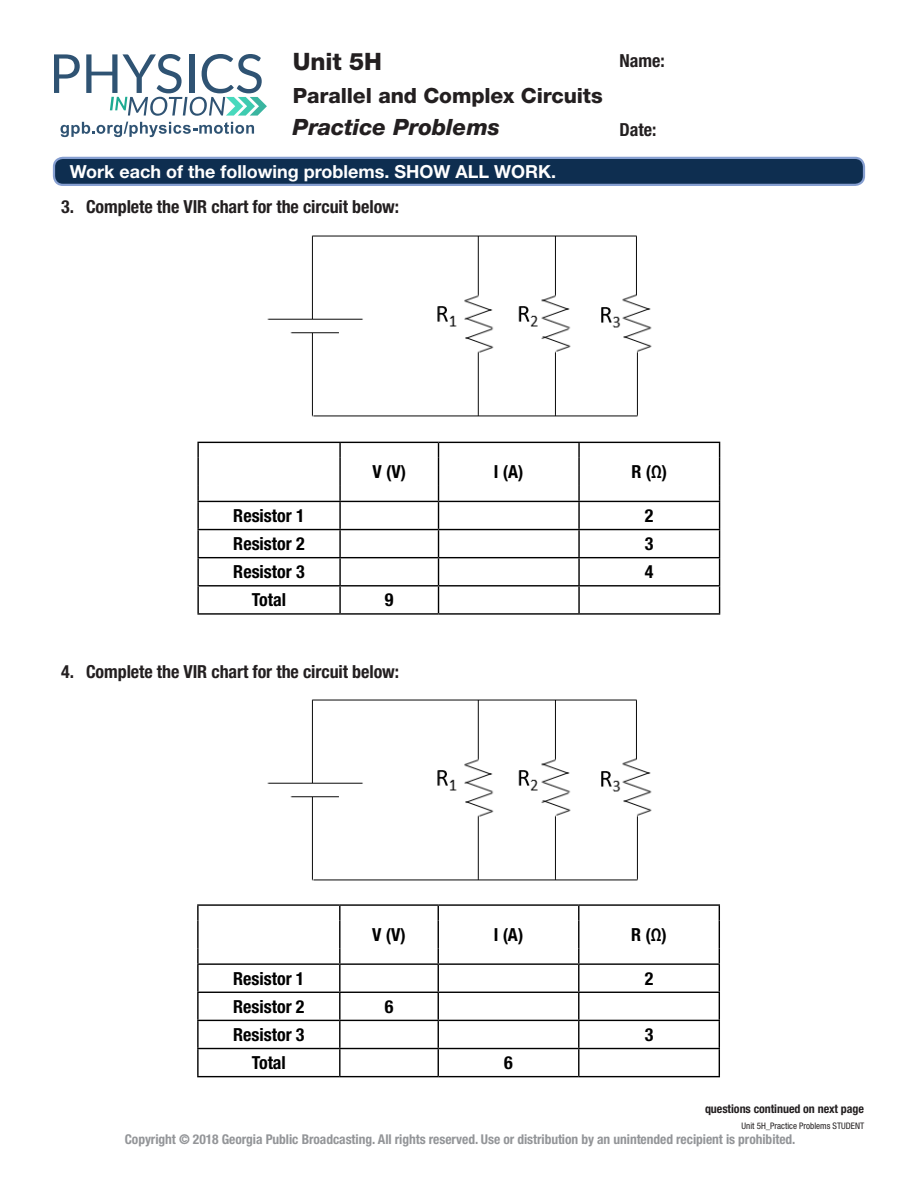
<style>
.page{position:relative;width:918px;height:1188px;background:#fff}
.page>*{position:absolute;margin:0;border:0;box-sizing:border-box;transform-origin:0 0}
.t1{font:800 24px "Helvetica Neue LT Std";letter-spacing:-.005em;color:#231f20}
.t2{font:italic 800 22.5px "Helvetica Neue LT Std";color:#231f20}
.t3{font:800 21px "Helvetica Neue LT Std";letter-spacing:-.005em;color:#231f20}
.Page_Titles_Heavy_Bo{font:700 condensed 18px "Helvetica Neue LT Std";color:#000}
.question_style{font:700 condensed 18px "Helvetica Neue LT Std";letter-spacing:-.005em;color:#231f20}
.Fillable_Blanks{font:700 18px "Helvetica Neue LT Std";color:#fff}
.t4{font:700 condensed 13.5px "Helvetica Neue LT Std";letter-spacing:-.005em;color:#939598}
.t5{font:700 condensed 12px "Helvetica Neue LT Std";letter-spacing:-.005em;color:#231f20}
.t6{font:condensed 9px "Helvetica Neue LT Std";color:#231f20}
</style>
<div class="page">
<svg style="left:54px;top:54px;width:26px;height:39px"></svg>
<svg style="left:86px;top:54px;width:181px;height:62px"></svg>
<svg style="left:61px;top:122px;width:193px;height:15px"></svg>
<div style="left:54px;top:158px;width:810px;height:27px;background:#0e2e50;border-radius:9px"></div>
<div style="left:53px;top:157px;width:812px;height:29px;border:2px solid #869fd1;border-radius:9px"></div>
<img style="left:267px;top:235px;width:385px;height:182px">
<svg style="left:197px;top:443px;width:2px;height:15px"></svg>
<svg style="left:339px;top:443px;width:2px;height:15px"></svg>
<hr style="left:197px;top:442px;width:143px;height:1px;background:#000">
<hr style="left:340px;top:442px;width:99px;height:1px;background:#000">
<hr style="left:439px;top:442px;width:140px;height:1px;background:#000">
<hr style="left:579px;top:442px;width:141px;height:1px;background:#000">
<svg style="left:578px;top:443px;width:2px;height:15px"></svg>
<hr style="left:197px;top:458px;width:2px;height:28px;background:#000">
<hr style="left:339px;top:458px;width:2px;height:28px;background:#000">
<hr style="left:578px;top:458px;width:2px;height:28px;background:#000">
<svg style="left:197px;top:486px;width:2px;height:15px"></svg>
<svg style="left:339px;top:486px;width:2px;height:15px"></svg>
<svg style="left:578px;top:486px;width:2px;height:15px"></svg>
<hr style="left:197px;top:501px;width:143px;height:1px;background:#000">
<hr style="left:340px;top:501px;width:99px;height:1px;background:#000">
<hr style="left:439px;top:501px;width:140px;height:1px;background:#000">
<hr style="left:579px;top:501px;width:141px;height:1px;background:#000">
<hr style="left:197px;top:529px;width:143px;height:1px;background:#000">
<hr style="left:340px;top:529px;width:99px;height:1px;background:#000">
<hr style="left:439px;top:529px;width:140px;height:1px;background:#000">
<hr style="left:579px;top:529px;width:141px;height:1px;background:#000">
<hr style="left:197px;top:557px;width:143px;height:1px;background:#000">
<hr style="left:340px;top:557px;width:99px;height:1px;background:#000">
<hr style="left:439px;top:557px;width:140px;height:1px;background:#000">
<hr style="left:579px;top:557px;width:141px;height:1px;background:#000">
<hr style="left:197px;top:585px;width:143px;height:2px;background:#000">
<hr style="left:340px;top:585px;width:99px;height:2px;background:#000">
<hr style="left:439px;top:585px;width:140px;height:2px;background:#000">
<hr style="left:579px;top:585px;width:141px;height:2px;background:#000">
<hr style="left:197px;top:613px;width:143px;height:2px;background:#000">
<hr style="left:340px;top:613px;width:99px;height:2px;background:#000">
<hr style="left:439px;top:613px;width:140px;height:2px;background:#000">
<hr style="left:579px;top:613px;width:141px;height:2px;background:#000">
<hr style="left:197px;top:502px;width:2px;height:27px;background:#000">
<hr style="left:197px;top:530px;width:2px;height:27px;background:#000">
<hr style="left:197px;top:558px;width:2px;height:27px;background:#000">
<hr style="left:197px;top:587px;width:2px;height:26px;background:#000">
<hr style="left:339px;top:502px;width:2px;height:27px;background:#000">
<hr style="left:578px;top:502px;width:2px;height:27px;background:#000">
<hr style="left:339px;top:530px;width:2px;height:27px;background:#000">
<hr style="left:578px;top:530px;width:2px;height:27px;background:#000">
<hr style="left:339px;top:558px;width:2px;height:27px;background:#000">
<hr style="left:578px;top:558px;width:2px;height:27px;background:#000">
<hr style="left:339px;top:587px;width:2px;height:26px;background:#000">
<svg style="left:438px;top:443px;width:1px;height:170px"></svg>
<hr style="left:578px;top:587px;width:2px;height:26px;background:#000">
<svg style="left:719px;top:443px;width:1px;height:170px"></svg>
<img style="left:267px;top:699px;width:385px;height:182px">
<svg style="left:197px;top:906px;width:2px;height:15px"></svg>
<svg style="left:339px;top:906px;width:2px;height:15px"></svg>
<hr style="left:197px;top:904px;width:143px;height:2px;background:#000">
<hr style="left:340px;top:904px;width:98px;height:2px;background:#000">
<hr style="left:438px;top:904px;width:141px;height:2px;background:#000">
<hr style="left:579px;top:904px;width:141px;height:2px;background:#000">
<hr style="left:197px;top:921px;width:2px;height:28px;background:#000">
<hr style="left:339px;top:921px;width:2px;height:28px;background:#000">
<svg style="left:197px;top:949px;width:2px;height:14px"></svg>
<svg style="left:339px;top:949px;width:2px;height:14px"></svg>
<hr style="left:197px;top:963px;width:143px;height:2px;background:#000">
<hr style="left:340px;top:963px;width:98px;height:2px;background:#000">
<hr style="left:438px;top:963px;width:141px;height:2px;background:#000">
<hr style="left:579px;top:963px;width:141px;height:2px;background:#000">
<hr style="left:197px;top:992px;width:143px;height:1px;background:#000">
<hr style="left:340px;top:992px;width:98px;height:1px;background:#000">
<hr style="left:438px;top:992px;width:141px;height:1px;background:#000">
<hr style="left:579px;top:992px;width:141px;height:1px;background:#000">
<hr style="left:197px;top:1020px;width:143px;height:1px;background:#000">
<hr style="left:340px;top:1020px;width:98px;height:1px;background:#000">
<hr style="left:438px;top:1020px;width:141px;height:1px;background:#000">
<hr style="left:579px;top:1020px;width:141px;height:1px;background:#000">
<hr style="left:197px;top:1048px;width:143px;height:1px;background:#000">
<hr style="left:340px;top:1048px;width:98px;height:1px;background:#000">
<hr style="left:438px;top:1048px;width:141px;height:1px;background:#000">
<hr style="left:579px;top:1048px;width:141px;height:1px;background:#000">
<hr style="left:197px;top:1076px;width:143px;height:1px;background:#000">
<hr style="left:340px;top:1076px;width:98px;height:1px;background:#000">
<hr style="left:438px;top:1076px;width:141px;height:1px;background:#000">
<hr style="left:579px;top:1076px;width:141px;height:1px;background:#000">
<hr style="left:197px;top:965px;width:2px;height:27px;background:#000">
<hr style="left:197px;top:993px;width:2px;height:27px;background:#000">
<hr style="left:197px;top:1021px;width:2px;height:27px;background:#000">
<hr style="left:197px;top:1049px;width:2px;height:27px;background:#000">
<hr style="left:339px;top:965px;width:2px;height:27px;background:#000">
<hr style="left:339px;top:993px;width:2px;height:27px;background:#000">
<hr style="left:339px;top:1021px;width:2px;height:27px;background:#000">
<hr style="left:339px;top:1049px;width:2px;height:27px;background:#000">
<svg style="left:438px;top:906px;width:1px;height:170px"></svg>
<svg style="left:578px;top:906px;width:1px;height:170px"></svg>
<svg style="left:719px;top:906px;width:1px;height:170px"></svg>
<h1 class="t1" style="left:293px;top:47px;width:91px">Unit 5H</h1>
<h3 class="t3" style="left:293px;top:83px;width:311px">Parallel and Complex Circuits</h3>
<h2 class="t2" style="left:293px;top:113px;width:209px">Practice Problems</h2>
<p class="Fillable_Blanks" style="left:70px;top:160px;width:488px">Work each of the following problems. SHOW ALL WORK.</p>
<p class="question_style" style="left:61px;top:195px;width:339px">3. Complete the VIR chart for the circuit below:</p>
<h3 class="question_style" style="left:620px;top:50px;width:47px">Name:</h3>
<h3 class="question_style" style="left:620px;top:119px;width:38px">Date:</h3>
<p class="Page_Titles_Heavy_Bo" style="left:372px;top:461px;width:35px">V (V)</p>
<p class="Page_Titles_Heavy_Bo" style="left:494px;top:461px;width:31px">I (A)</p>
<p class="Page_Titles_Heavy_Bo" style="left:631px;top:461px;width:37px">R (Ω)</p>
<p class="Page_Titles_Heavy_Bo" style="left:233px;top:505px;width:73px">Resistor 1</p>
<p class="Page_Titles_Heavy_Bo" style="left:645px;top:505px;width:10px">2</p>
<p class="Page_Titles_Heavy_Bo" style="left:233px;top:533px;width:73px">Resistor 2</p>
<p class="Page_Titles_Heavy_Bo" style="left:645px;top:533px;width:10px">3</p>
<p class="Page_Titles_Heavy_Bo" style="left:233px;top:561px;width:73px">Resistor 3</p>
<p class="Page_Titles_Heavy_Bo" style="left:645px;top:561px;width:10px">4</p>
<p class="Page_Titles_Heavy_Bo" style="left:252px;top:589px;width:36px">Total</p>
<p class="Page_Titles_Heavy_Bo" style="left:385px;top:589px;width:10px">9</p>
<p class="question_style" style="left:61px;top:660px;width:339px">4. Complete the VIR chart for the circuit below:</p>
<p class="Page_Titles_Heavy_Bo" style="left:372px;top:924px;width:35px">V (V)</p>
<p class="Page_Titles_Heavy_Bo" style="left:494px;top:924px;width:31px">I (A)</p>
<p class="Page_Titles_Heavy_Bo" style="left:631px;top:924px;width:37px">R (Ω)</p>
<p class="Page_Titles_Heavy_Bo" style="left:233px;top:967px;width:73px">Resistor 1</p>
<p class="Page_Titles_Heavy_Bo" style="left:645px;top:967px;width:10px">2</p>
<p class="Page_Titles_Heavy_Bo" style="left:233px;top:996px;width:73px">Resistor 2</p>
<p class="Page_Titles_Heavy_Bo" style="left:385px;top:996px;width:10px">6</p>
<p class="Page_Titles_Heavy_Bo" style="left:233px;top:1024px;width:73px">Resistor 3</p>
<p class="Page_Titles_Heavy_Bo" style="left:645px;top:1024px;width:10px">3</p>
<p class="Page_Titles_Heavy_Bo" style="left:252px;top:1052px;width:36px">Total</p>
<p class="Page_Titles_Heavy_Bo" style="left:504px;top:1052px;width:10px">6</p>
<p class="t5" style="left:705px;top:1102px;width:160px">questions continued on next page</p>
<p class="t6" style="left:742px;top:1121px;width:124px">Unit 5H_Practice Problems STUDENT</p>
<p class="t4" style="left:125px;top:1131px;width:672px">Copyright © 2018 Georgia Public Broadcasting. All rights reserved. Use or distribution by an unintended recipient is prohibited.</p>
</div>
